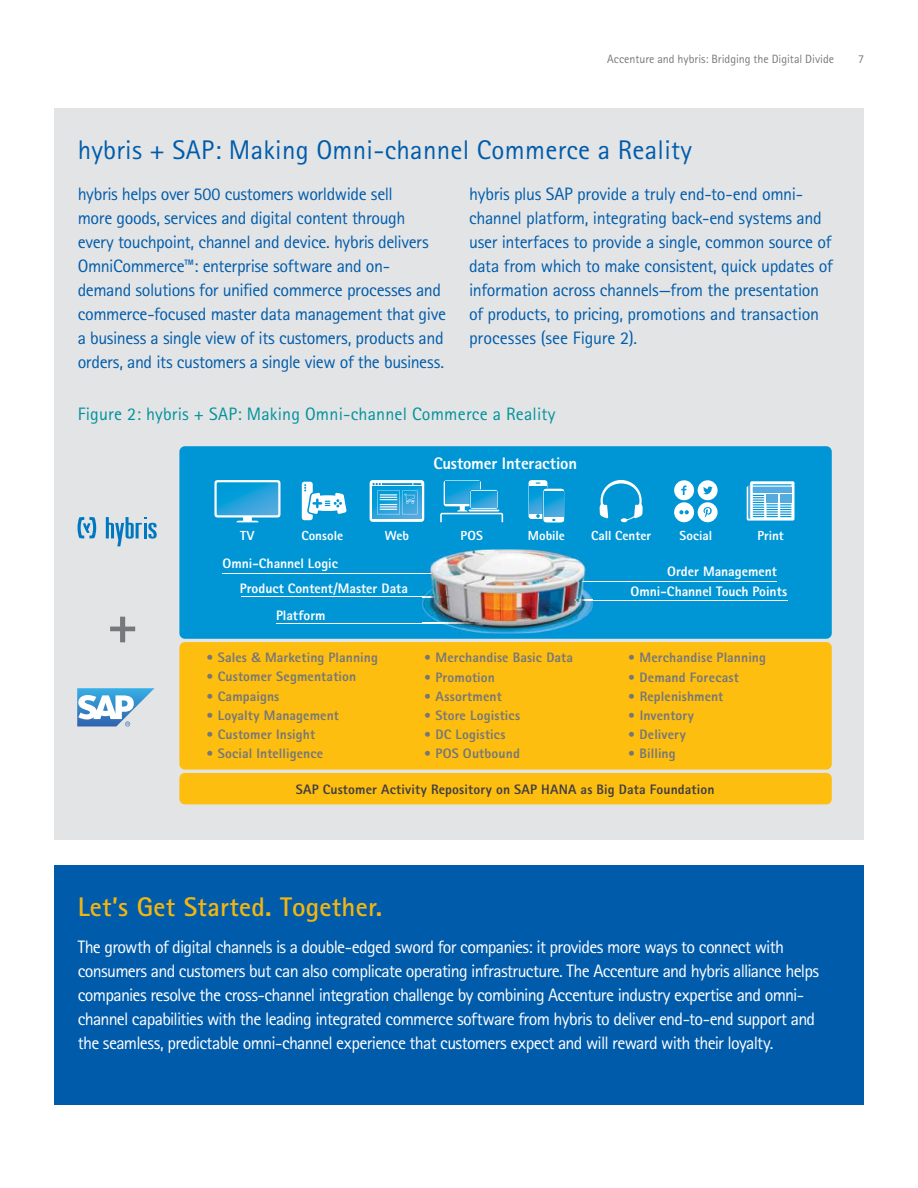
<style>
.page{position:relative;width:918px;height:1188px;background:#fff}
.page>*{position:absolute;margin:0;border:0;box-sizing:border-box;transform-origin:0 0}
.t1{font:27px "Rotis Sans Seriffor ACN";letter-spacing:.01em;color:#005cab}
.t2{font:700 27px "Rotis Sans Seriffor ACN";letter-spacing:.01em;color:#f3b610}
.t3{font:18px/24px "Rotis Sans Seriffor ACN";letter-spacing:-.02em;color:#005cab}
.t4{font:18px/24px "Rotis Sans Seriffor ACN";letter-spacing:-.04em;color:#fff}
.t5{font:18px "Rotis Sans Seriffor ACN";letter-spacing:.01em;color:#00929c}
.t6{font:800 16.8px "Agfa Rotis Sans Serif";letter-spacing:-.01em;color:#fff}
.t7{font:800 13.65px "Agfa Rotis Sans Serif";letter-spacing:.01em;color:#757779}
.t8{font:800 13.65px "Agfa Rotis Sans Serif";color:#fff}
.t9{font:800 13.65px "Agfa Rotis Sans Serif";letter-spacing:.01em;color:#414042}
.t10{font:800 13.2px "Agfa Rotis Sans Serif";color:#fff}
.t11{font:12px "Rotis Sans Seriffor ACN";color:#77787b}
</style>
<div class="page">
<div style="left:54px;top:865px;width:810px;height:240px;background:#005cab"></div>
<div style="left:54px;top:108px;width:810px;height:731px;background:#e3e4e5"></div>
<div style="left:179px;top:446px;width:653px;height:193px;background:#0096d6;border-radius:5px"></div>
<div style="left:179px;top:642px;width:653px;height:128px;background:#febe10;border-radius:5px"></div>
<div style="left:179px;top:773px;width:653px;height:31px;background:#febe10;border-radius:5px"></div>
<hr style="left:222px;top:573px;width:213px;height:1px;background:#fff">
<hr style="left:241px;top:596px;width:213px;height:1px;background:#fff">
<hr style="left:574px;top:600px;width:213px;height:1px;background:#fff">
<hr style="left:569px;top:581px;width:208px;height:1px;background:#fff">
<hr style="left:276px;top:623px;width:202px;height:1px;background:#fff">
<svg style="left:78px;top:517px;width:18px;height:21px"></svg>
<svg style="left:106px;top:517px;width:51px;height:29px"></svg>
<svg style="left:110px;top:617px;width:25px;height:25px"></svg>
<svg style="left:77px;top:688px;width:78px;height:38px"></svg>
<img style="left:422px;top:549px;width:171px;height:84px">
<svg style="left:422px;top:573px;width:13px;height:1px"></svg>
<img style="left:422px;top:596px;width:32px;height:1px">
<svg style="left:574px;top:600px;width:19px;height:1px"></svg>
<svg style="left:569px;top:581px;width:24px;height:1px"></svg>
<img style="left:422px;top:623px;width:56px;height:1px">
<div style="left:302px;top:482px;width:11px;height:38px;background:#fff;border-radius:3px"></div>
<svg style="left:599px;top:480px;width:44px;height:42px"></svg>
<svg style="left:214px;top:480px;width:66px;height:42px"></svg>
<svg style="left:370px;top:480px;width:54px;height:42px"></svg>
<svg style="left:413px;top:483px;width:8px;height:2px"></svg>
<hr style="left:382px;top:483px;width:30px;height:2px;background:#0096d6">
<svg style="left:372px;top:483px;width:9px;height:2px"></svg>
<svg style="left:373px;top:486px;width:48px;height:33px"></svg>
<svg style="left:377px;top:491px;width:40px;height:23px"></svg>
<svg style="left:440px;top:480px;width:63px;height:42px"></svg>
<svg style="left:472px;top:492px;width:24px;height:15px"></svg>
<svg style="left:529px;top:480px;width:36px;height:43px"></svg>
<svg style="left:544px;top:492px;width:19px;height:24px"></svg>
<svg style="left:674px;top:480px;width:44px;height:42px"></svg>
<svg style="left:747px;top:481px;width:47px;height:40px"></svg>
<div style="left:780px;top:495px;width:12px;height:8px;background:#54abe0"></div>
<div style="left:766px;top:495px;width:12px;height:8px;background:#54abe0"></div>
<hr style="left:753px;top:484px;width:39px;height:1px;background:#0096d6">
<div style="left:753px;top:487px;width:39px;height:5px;background:#54abe0"></div>
<svg style="left:304px;top:484px;width:43px;height:31px"></svg>
<p class="t11" style="left:607px;top:52px;width:229px">Accenture and hybris: Bridging the Digital Divide</p>
<p class="t11" style="left:858px;top:52px;width:7px">7</p>
<h1 class="t1" style="left:78px;top:134px;width:616px">hybris + SAP: Making Omni-channel Commerce a Reality</h1>
<p class="t3" style="left:78px;top:182px;width:370px">hybris helps over 500 customers worldwide sell<br>more goods, services and digital content through every touchpoint, channel and device. hybris delivers OmniCommerce™: enterprise software and on&shy;demand solutions for unified commerce processes and commerce-focused master data management that give a business a single view of its customers, products and orders, and its customers a single view of the business.</p>
<p class="t3" style="left:469px;top:182px;width:365px">hybris plus SAP provide a truly end-to-end omni&shy;channel platform, integrating back-end systems and user interfaces to provide a single, common source of data from which to make consistent, quick updates of information across channels—from the presentation of products, to pricing, promotions and transaction processes (see Figure 2).</p>
<p class="t5" style="left:78px;top:404px;width:479px">Figure 2: hybris + SAP: Making Omni-channel Commerce a Reality</p>
<p class="t6" style="left:433px;top:452px;width:145px">Customer Interaction</p>
<p class="t10" style="left:240px;top:527px;width:16px">TV</p>
<p class="t10" style="left:301px;top:527px;width:43px">Console</p>
<p class="t10" style="left:385px;top:527px;width:26px">Web</p>
<p class="t10" style="left:461px;top:527px;width:24px">POS</p>
<p class="t10" style="left:528px;top:527px;width:39px">Mobile</p>
<p class="t10" style="left:591px;top:527px;width:61px">Call Center</p>
<p class="t10" style="left:680px;top:527px;width:34px">Social</p>
<p class="t10" style="left:757px;top:527px;width:28px">Print</p>
<p class="t8" style="left:223px;top:555px;width:117px">Omni-Channel Logic</p>
<p class="t8" style="left:667px;top:562px;width:111px">Order Management</p>
<p class="t8" style="left:240px;top:580px;width:170px">Product Content/Master Data</p>
<p class="t8" style="left:631px;top:583px;width:158px">Omni-Channel Touch Points</p>
<p class="t8" style="left:276px;top:607px;width:51px">Platform</p>
<p class="t7" style="left:206px;top:649px;width:173px">• Sales &amp; Marketing Planning</p>
<p class="t7" style="left:206px;top:668px;width:152px">• Customer Segmentation</p>
<p class="t7" style="left:206px;top:687px;width:75px">• Campaigns</p>
<p class="t7" style="left:206px;top:706px;width:134px">• Loyalty Management</p>
<p class="t7" style="left:206px;top:725px;width:111px">• Customer Insight</p>
<p class="t7" style="left:206px;top:744px;width:119px">• Social Intelligence</p>
<p class="t7" style="left:424px;top:649px;width:151px">• Merchandise Basic Data</p>
<p class="t7" style="left:424px;top:668px;width:73px">• Promotion</p>
<p class="t7" style="left:424px;top:687px;width:80px">• Assortment</p>
<p class="t7" style="left:424px;top:706px;width:98px">• Store Logistics</p>
<p class="t7" style="left:424px;top:725px;width:83px">• DC Logistics</p>
<p class="t7" style="left:424px;top:744px;width:98px">• POS Outbound</p>
<p class="t7" style="left:628px;top:649px;width:140px">• Merchandise Planning</p>
<p class="t7" style="left:628px;top:668px;width:113px">• Demand Forecast</p>
<p class="t7" style="left:628px;top:687px;width:97px">• Replenishment</p>
<p class="t7" style="left:628px;top:706px;width:68px">• Inventory</p>
<p class="t7" style="left:628px;top:725px;width:59px">• Delivery</p>
<p class="t7" style="left:628px;top:744px;width:49px">• Billing</p>
<p class="t9" style="left:296px;top:780px;width:420px">SAP Customer Activity Repository on SAP HANA as Big Data Foundation</p>
<h1 class="t2" style="left:78px;top:890px;width:306px">Let’s Get Started. Together.</h1>
<p class="t4" style="left:78px;top:935px;width:743px">The growth of digital channels is a double-edged sword for companies: it provides more ways to connect with consumers and customers but can also complicate operating infrastructure. The Accenture and hybris alliance helps companies resolve the cross-channel integration challenge by combining Accenture industry expertise and omni&shy;channel capabilities with the leading integrated commerce software from hybris to deliver end-to-end support and the seamless, predictable omni-channel experience that customers expect and will reward with their loyalty.</p>
</div>
